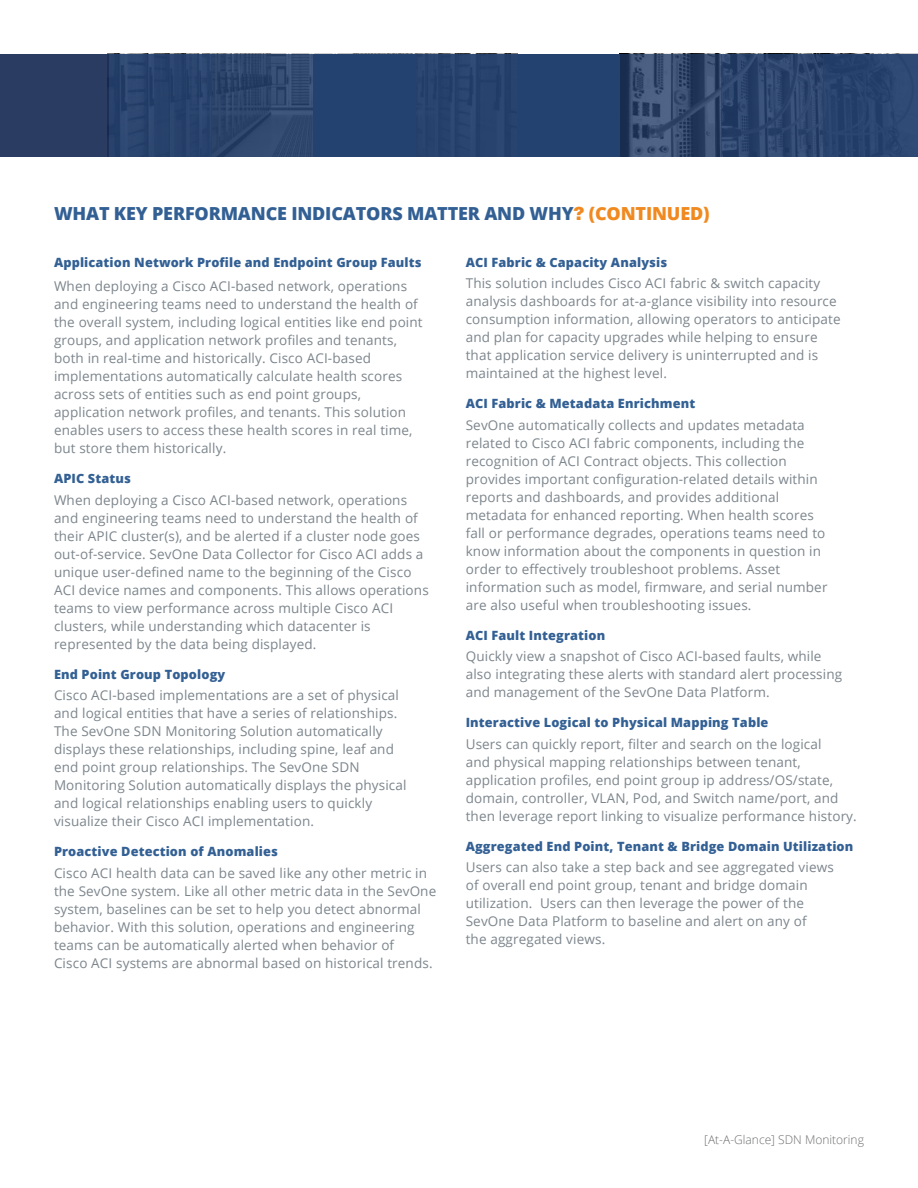
<style>
.page{position:relative;width:918px;height:1188px;background:#fff}
.page>*{position:absolute;margin:0;border:0;box-sizing:border-box;transform-origin:0 0}
.t1{font:800 18px "Open Sans";letter-spacing:-.01em;color:#336094}
.t2{font:13.5px/18px "Open Sans";letter-spacing:.01em;color:#7c858c}
.t3{font:800 12.75px "Open Sans";letter-spacing:.01em;color:#336094}
.t4{font:300 12px "Open Sans";color:#6d6e70}
.s1{font-family:"Helvetica";font-weight:900;color:#f08920}
.s2{color:#f08920}
</style>
<div class="page">
<svg style="left:0;top:54px;width:918px;height:102px;background:#29436c"></svg>
<h1 class="t1" style="left:54px;top:206px;width:657px">WHAT KEY PERFORMANCE INDICATORS MATTER AND WHY<span class="s1">?</span> <span class="s2">(CONTINUED)</span></h1>
<p class="t3" style="left:54px;top:252px;width:369px">Application Network Profile and Endpoint Group Faults</p>
<p class="t2" style="left:54px;top:279px;width:370px">When deploying a Cisco ACI-based network, operations and engineering teams need to understand the health of the overall system, including logical entities like end point groups, and application network profiles and tenants, both in real-time and historically. Cisco ACI-based implementations automatically calculate health scores across sets of entities such as end point groups, application network profiles, and tenants. This solution enables users to access these health scores in real time, but store them historically.</p>
<p class="t3" style="left:54px;top:474px;width:78px">APIC Status</p>
<p class="t2" style="left:54px;top:492px;width:376px">When deploying a Cisco ACI-based network, operations and engineering teams need to understand the health of their APIC cluster(s), and be alerted if a cluster node goes out-of-service. SevOne Data Collector for Cisco ACI adds a unique user-defined name to the beginning of the Cisco ACI device names and components. This allows operations teams to view performance across multiple Cisco ACI clusters, while understanding which datacenter is represented by the data being displayed.</p>
<p class="t3" style="left:54px;top:669px;width:173px">End Point Group Topology</p>
<p class="t2" style="left:54px;top:688px;width:354px">Cisco ACI-based implementations are a set of physical and logical entities that have a series of relationships.<br>The SevOne SDN Monitoring Solution automatically displays these relationships, including spine, leaf and end point group relationships. The SevOne SDN Monitoring Solution automatically displays the physical and logical relationships enabling users to quickly visualize their Cisco ACI implementation.</p>
<p class="t3" style="left:54px;top:847px;width:226px">Proactive Detection of Anomalies</p>
<p class="t2" style="left:54px;top:865px;width:384px">Cisco ACI health data can be saved like any other metric in the SevOne system. Like all other metric data in the SevOne system, baselines can be set to help you detect abnormal behavior. With this solution, operations and engineering teams can be automatically alerted when behavior of<br>Cisco ACI systems are abnormal based on historical trends.</p>
<p class="t3" style="left:466px;top:257px;width:203px">ACI Fabric &amp; Capacity Analysis</p>
<p class="t2" style="left:466px;top:276px;width:376px">This solution includes Cisco ACI fabric &amp; switch capacity analysis dashboards for at-a-glance visibility into resource consumption information, allowing operators to anticipate and plan for capacity upgrades while helping to ensure that application service delivery is uninterrupted and is maintained at the highest level.</p>
<p class="t3" style="left:466px;top:398px;width:231px">ACI Fabric &amp; Metadata Enrichment</p>
<p class="t2" style="left:466px;top:417px;width:363px">SevOne automatically collects and updates metadata related to Cisco ACI fabric components, including the recognition of ACI Contract objects. This collection provides important configuration-related details within reports and dashboards, and provides additional metadata for enhanced reporting. When health scores fall or performance degrades, operations teams need to know information about the components in question in order to effectively troubleshoot problems. Asset information such as model, firmware, and serial number are also useful when troubleshooting issues.</p>
<p class="t3" style="left:466px;top:630px;width:141px">ACI Fault Integration</p>
<p class="t2" style="left:466px;top:649px;width:378px">Quickly view a snapshot of Cisco ACI-based faults, while also integrating these alerts with standard alert processing and management of the SevOne Data Platform.</p>
<p class="t3" style="left:466px;top:717px;width:304px">Interactive Logical to Physical Mapping Table</p>
<p class="t2" style="left:466px;top:735px;width:393px">Users can quickly report, filter and search on the logical<br>and physical mapping relationships between tenant, application profiles, end point group ip address/OS/state, domain, controller, VLAN, Pod, and Switch name/port, and then leverage report linking to visualize performance history.</p>
<p class="t3" style="left:466px;top:841px;width:389px">Aggregated End Point, Tenant &amp; Bridge Domain Utilization</p>
<p class="t2" style="left:466px;top:860px;width:370px">Users can also take a step back and see aggregated views of overall end point group, tenant and bridge domain utilization. Users can then leverage the power of the SevOne Data Platform to baseline and alert on any of<br>the aggregated views.</p>
<p class="t4" style="left:704px;top:1135px;width:161px">[At-A-Glance] SDN Monitoring</p>
</div>
